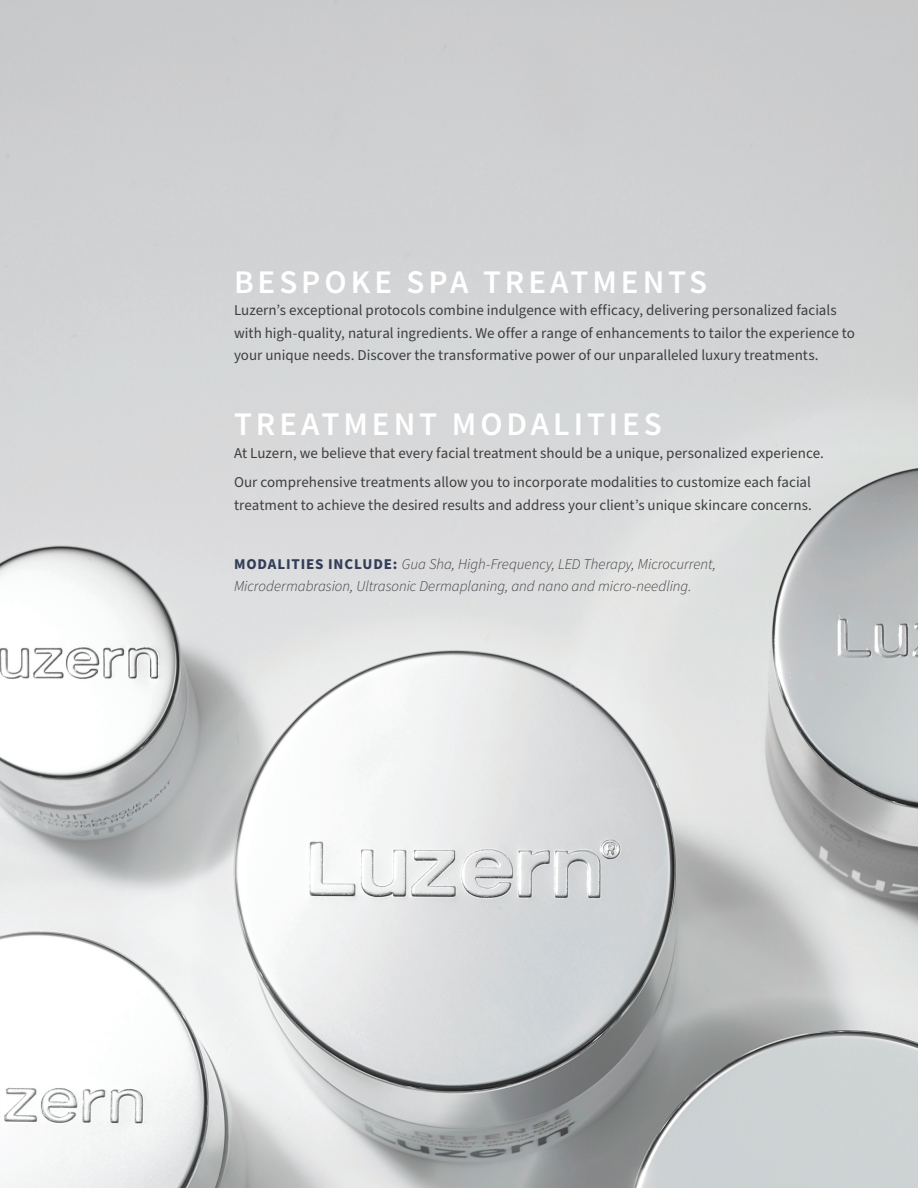
<style>
.page{position:relative;width:918px;height:1188px;background:#fff}
.page>*{position:absolute;margin:0;border:0;box-sizing:border-box;transform-origin:0 0}
.t1{font:600 33px "Source Sans Pro";letter-spacing:.12em;color:#fff}
.t2{font:15px/22.5px "Source Sans Pro";color:#3e3e3f}
.t3{font:italic 300 15px/22.5px "Source Sans Pro";color:#3e3e3f}
.s1{font-weight:700;font-style:normal;color:#323d56}
</style>
<div class="page">
<img style="left:0;top:0;width:918px;height:1188px">
<h1 class="t1" style="left:234px;top:260px;width:475px">BESPOKE SPA TREATMENTS</h1>
<p class="t2" style="left:234px;top:300px;width:622px">Luzern’s exceptional protocols combine indulgence with efficacy, delivering personalized facials with high-quality, natural ingredients. We offer a range of enhancements to tailor the experience to your unique needs. Discover the transformative power of our unparalleled luxury treatments.</p>
<h1 class="t1" style="left:234px;top:403px;width:429px">TREATMENT MODALITIES</h1>
<p class="t2" style="left:234px;top:439px;width:591px;line-height:29.2px">At Luzern, we believe that every facial treatment should be a unique, personalized experience.<br>Our comprehensive treatments allow you to incorporate modalities to customize each facial</p>
<p class="t2" style="left:234px;top:494px;width:580px">treatment to achieve the desired results and address your client’s unique skincare concerns.</p>
<p class="t3" style="left:234px;top:553px;width:484px"><span class="s1">MODALITIES INCLUDE:</span> Gua Sha, High-Frequency, LED Therapy, Microcurrent,<br>Microdermabrasion, Ultrasonic Dermaplaning, and nano and micro-needling.</p>
</div>
